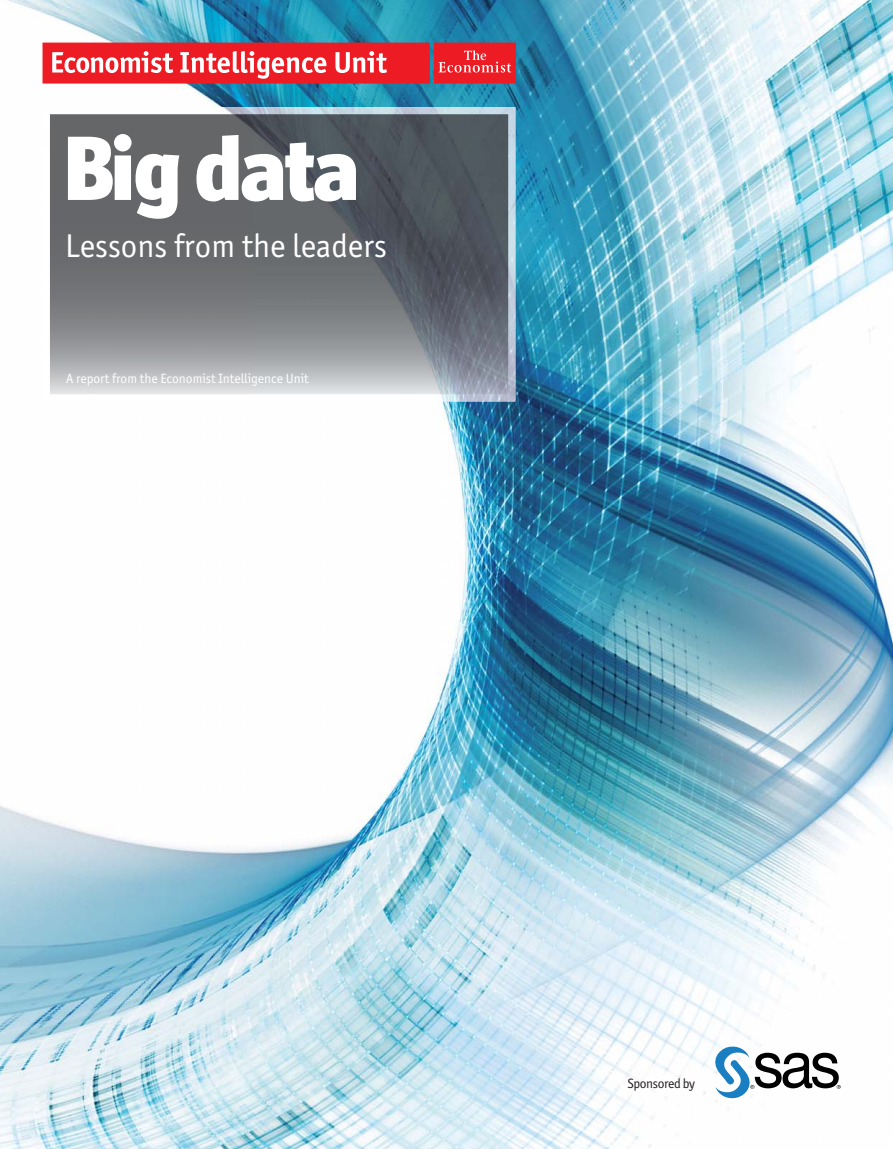
<style>
.page{position:relative;width:893px;height:1149px;background:#fff}
.page>*{position:absolute;margin:0;border:0;box-sizing:border-box;transform-origin:0 0}
.t1{font:900 90px "Officina Display";letter-spacing:-.01em;color:#fff}
.t2{font:33px "Officina San ITC";color:#fff}
.t3{font:13.5px "Officina San ITC";color:#fff}
.t4{font:13.5px "Officina San ITC";letter-spacing:-.03em;color:#231f20}
</style>
<div class="page">
<img style="left:0;top:0;width:893px;height:1148px">
<img style="left:96px;top:156px;width:366px;height:237px">
<img style="left:43px;top:107px;width:472px;height:49px">
<img style="left:43px;top:155px;width:53px;height:246px">
<img style="left:462px;top:155px;width:53px;height:246px">
<img style="left:95px;top:393px;width:368px;height:8px">
<div style="left:434px;top:43px;width:81px;height:40px;background:#ed1c24"></div>
<svg style="left:438px;top:50px;width:73px;height:22px"></svg>
<div style="left:43px;top:43px;width:387px;height:40px;background:#ed1c24"></div>
<svg style="left:52px;top:51px;width:121px;height:22px"></svg>
<svg style="left:180px;top:51px;width:146px;height:28px"></svg>
<svg style="left:335px;top:51px;width:52px;height:22px"></svg>
<svg style="left:709px;top:1044px;width:132px;height:55px"></svg>
<h1 class="t1" style="left:65px;top:126px;width:295px">Big data</h1>
<h2 class="t2" style="left:65px;top:229px;width:323px">Lessons from the leaders</h2>
<p class="t3" style="left:66px;top:371px;width:244px">A report from the Economist Intelligence Unit</p>
<p class="t4" style="left:627px;top:1076px;width:69px">Sponsored by</p>
</div>
